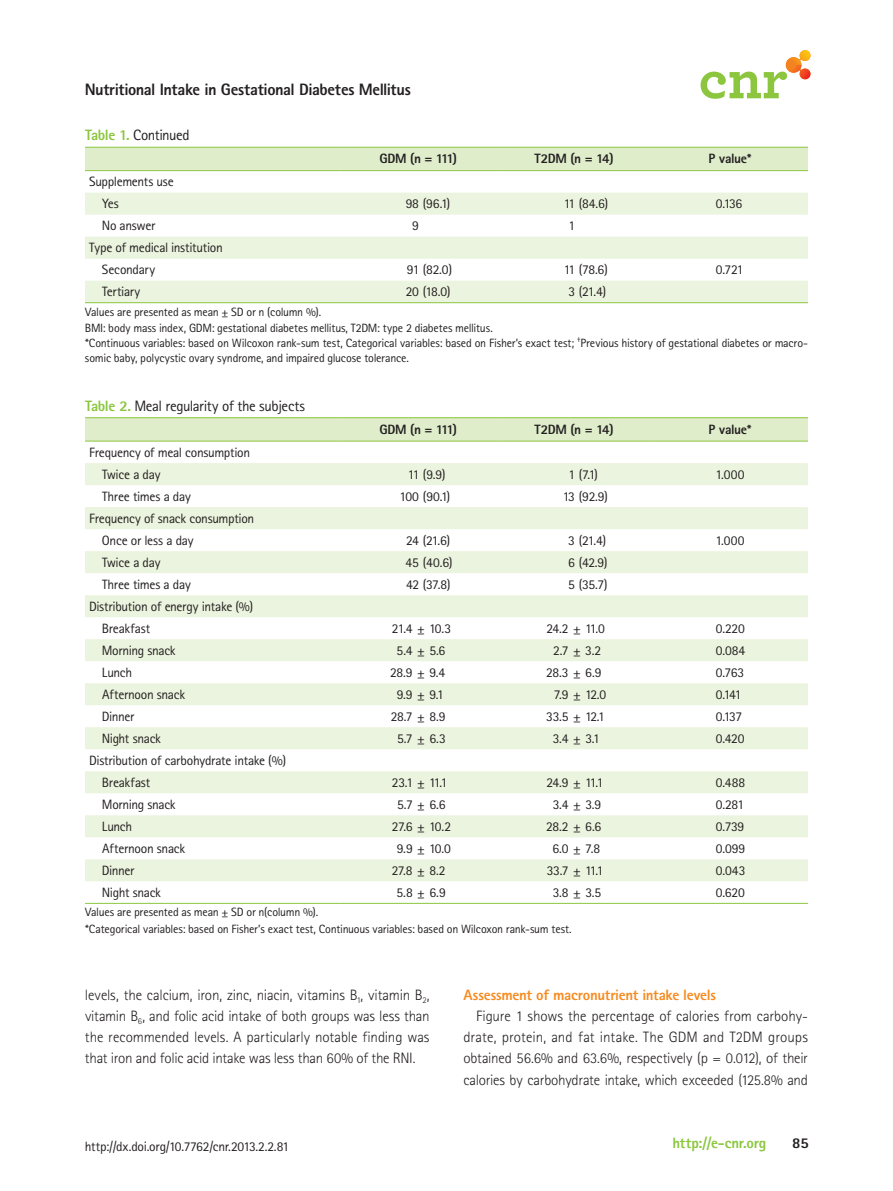
<style>
.page{position:relative;width:893px;height:1191px;background:#fff}
.page>*{position:absolute;margin:0;border:0;box-sizing:border-box;transform-origin:0 0}
.t1{font:800 16.5px "Rotis Sans Serif Std";letter-spacing:-.025em;color:#231f20}
.t2{font:300 15px/21.3px "Rotis Sans Serif Std";letter-spacing:-.02em;color:#231f20;text-align:justify}
.t3{font:15px "Rotis Sans Serif Std";letter-spacing:-.025em;color:#231f20}
.t4{font:800 15px "Rotis Sans Serif Std";letter-spacing:-.02em;color:#f68b1f}
.t5{font:800 15px "Rotis Sans Serif Std";letter-spacing:-.01em;color:#8bc63e}
.t6{font:800 15px "Rotis Sans Serif Std";color:#231f20}
.t7{font:13.5px/22px "Rotis Sans Serif Std";letter-spacing:-.025em;color:#231f20}
.t8{font:800 13.5px "Rotis Sans Serif Std";letter-spacing:-.025em;color:#231f20}
.t9{font:12px/16.5px "Rotis Sans Serif Std";letter-spacing:-.02em;color:#231f20}
.t10{font:7.05px "Rotis Sans Serif Std";color:#231f20}
.s1{font-weight:800;color:#8bc63e}
</style>
<div class="page">
<svg style="left:701px;top:63px;width:106px;height:36px"></svg>
<img style="left:786px;top:50px;width:24px;height:29px">
<div style="left:787px;top:60px;width:9px;height:10px;background:#f58220;border-radius:50%"></div>
<div style="left:85px;top:148px;width:723px;height:22px;background:#dfedcb"></div>
<svg style="left:85px;top:171px;width:723px;height:22px"></svg>
<svg style="left:85px;top:193px;width:723px;height:109px;fill:#ebf4de"></svg>
<hr style="left:85px;top:147px;width:255px;height:1px;background:#8bc63e">
<hr style="left:340px;top:147px;width:156px;height:1px;background:#8bc63e">
<hr style="left:496px;top:147px;width:156px;height:1px;background:#8bc63e">
<hr style="left:652px;top:147px;width:156px;height:1px;background:#8bc63e">
<hr style="left:85px;top:302px;width:255px;height:1px;background:#8bc63e">
<hr style="left:340px;top:302px;width:156px;height:1px;background:#8bc63e">
<hr style="left:496px;top:302px;width:156px;height:1px;background:#8bc63e">
<hr style="left:652px;top:302px;width:156px;height:1px;background:#8bc63e">
<hr style="left:85px;top:170px;width:255px;height:1px;background:#8bc63e">
<hr style="left:340px;top:170px;width:156px;height:1px;background:#8bc63e">
<hr style="left:496px;top:170px;width:156px;height:1px;background:#8bc63e">
<hr style="left:652px;top:170px;width:156px;height:1px;background:#8bc63e">
<svg style="left:85px;top:418px;width:723px;height:23px;background:#dcebc7"></svg>
<svg style="left:85px;top:881px;width:723px;height:22px"></svg>
<svg style="left:85px;top:463px;width:723px;height:418px;fill:#ebf4de"></svg>
<hr style="left:85px;top:417px;width:255px;height:1px;background:#8bc63e">
<hr style="left:340px;top:417px;width:156px;height:1px;background:#8bc63e">
<hr style="left:496px;top:417px;width:156px;height:1px;background:#8bc63e">
<hr style="left:652px;top:417px;width:156px;height:1px;background:#8bc63e">
<hr style="left:85px;top:441px;width:255px;height:1px;background:#8bc63e">
<hr style="left:340px;top:441px;width:156px;height:1px;background:#8bc63e">
<hr style="left:496px;top:441px;width:156px;height:1px;background:#8bc63e">
<hr style="left:652px;top:441px;width:156px;height:1px;background:#8bc63e">
<hr style="left:85px;top:903px;width:255px;height:1px;background:#8bc63e">
<hr style="left:340px;top:903px;width:156px;height:1px;background:#8bc63e">
<hr style="left:496px;top:903px;width:156px;height:1px;background:#8bc63e">
<hr style="left:652px;top:903px;width:156px;height:1px;background:#8bc63e">
<p class="t1" style="left:85px;top:79px;width:327px">Nutritional Intake in Gestational Diabetes Mellitus</p>
<p class="t3" style="left:85px;top:126px;width:106px"><span class="s1">Table 1.</span> Continued</p>
<p class="t7" style="left:102px;top:170px;width:73px;text-indent:-13px">Supplements use<br>Yes</p>
<p class="t8" style="left:379px;top:150px;width:79px">GDM (n = 111)</p>
<p class="t8" style="left:535px;top:150px;width:81px">T2DM (n = 14)</p>
<p class="t8" style="left:708px;top:150px;width:44px">P value*</p>
<p class="t7" style="left:406px;top:192px;width:46px">98 (96.1)</p>
<p class="t7" style="left:564px;top:192px;width:46px">11 (84.6)</p>
<p class="t7" style="left:716px;top:192px;width:28px">0.136</p>
<p class="t7" style="left:102px;top:214px;width:55px">No answer</p>
<p class="t7" style="left:412px;top:214px;width:8px">9</p>
<p class="t7" style="left:568px;top:214px;width:8px">1</p>
<p class="t7" style="left:102px;top:236px;width:122px;text-indent:-13px">Type of medical institution<br>Secondary</p>
<p class="t7" style="left:407px;top:258px;width:47px">91 (82.0)</p>
<p class="t7" style="left:564px;top:258px;width:45px">11 (78.6)</p>
<p class="t7" style="left:716px;top:258px;width:29px">0.721</p>
<p class="t7" style="left:102px;top:280px;width:40px">Tertiary</p>
<p class="t7" style="left:406px;top:280px;width:46px">20 (18.0)</p>
<p class="t7" style="left:568px;top:280px;width:40px">3 (21.4)</p>
<p class="t9" style="left:85px;top:303px;width:409px">Values are presented as mean ± SD or n (column %).<br>BMI: body mass index, GDM: gestational diabetes mellitus, T2DM: type 2 diabetes mellitus.</p>
<p class="t9" style="left:85px;top:335px;width:491px">*Continuous variables: based on Wilcoxon rank-sum test, Categorical variables: based on Fisher’s exact test;</p>
<p class="t10" style="left:577px;top:335px;width:5px">†</p>
<p class="t9" style="left:580px;top:335px;width:229px">Previous history of gestational diabetes or macro-</p>
<p class="t9" style="left:85px;top:350px;width:325px">somic baby, polycystic ovary syndrome, and impaired glucose tolerance.</p>
<p class="t3" style="left:85px;top:396px;width:221px"><span class="s1">Table 2.</span> Meal regularity of the subjects</p>
<p class="t8" style="left:379px;top:421px;width:79px">GDM (n = 111)</p>
<p class="t8" style="left:535px;top:421px;width:81px">T2DM (n = 14)</p>
<p class="t8" style="left:708px;top:421px;width:44px">P value*</p>
<p class="t7" style="left:102px;top:441px;width:150px;text-indent:-13px">Frequency of meal consumption<br>Twice a day</p>
<p class="t7" style="left:408px;top:463px;width:39px">11 (9.9)</p>
<p class="t7" style="left:569px;top:463px;width:31px">1 (7.1)</p>
<p class="t7" style="left:715px;top:463px;width:30px">1.000</p>
<p class="t7" style="left:102px;top:485px;width:90px">Three times a day</p>
<p class="t7" style="left:400px;top:485px;width:52px">100 (90.1)</p>
<p class="t7" style="left:563px;top:485px;width:47px">13 (92.9)</p>
<p class="t7" style="left:102px;top:507px;width:154px;text-indent:-13px">Frequency of snack consumption<br>Once or less a day</p>
<p class="t7" style="left:406px;top:529px;width:46px">24 (21.6)</p>
<p class="t7" style="left:568px;top:529px;width:40px">3 (21.4)</p>
<p class="t7" style="left:715px;top:529px;width:30px">1.000</p>
<p class="t7" style="left:102px;top:551px;width:60px">Twice a day</p>
<p class="t7" style="left:406px;top:551px;width:48px">45 (40.6)</p>
<p class="t7" style="left:568px;top:551px;width:41px">6 (42.9)</p>
<p class="t7" style="left:102px;top:573px;width:90px">Three times a day</p>
<p class="t7" style="left:406px;top:573px;width:46px">42 (37.8)</p>
<p class="t7" style="left:568px;top:573px;width:41px">5 (35.7)</p>
<p class="t7" style="left:102px;top:595px;width:153px;text-indent:-13px">Distribution of energy intake (%)<br>Breakfast</p>
<p class="t7" style="left:392px;top:617px;width:61px">21.4 ± 10.3</p>
<p class="t7" style="left:546px;top:617px;width:60px">24.2 ± 11.0</p>
<p class="t7" style="left:716px;top:617px;width:31px">0.220</p>
<p class="t7" style="left:102px;top:639px;width:75px">Morning snack</p>
<p class="t7" style="left:397px;top:639px;width:50px">5.4 ± 5.6</p>
<p class="t7" style="left:553px;top:639px;width:50px">2.7 ± 3.2</p>
<p class="t7" style="left:716px;top:639px;width:31px">0.084</p>
<p class="t7" style="left:102px;top:661px;width:32px">Lunch</p>
<p class="t7" style="left:390px;top:661px;width:56px">28.9 ± 9.4</p>
<p class="t7" style="left:546px;top:661px;width:57px">28.3 ± 6.9</p>
<p class="t7" style="left:716px;top:661px;width:30px">0.763</p>
<p class="t7" style="left:102px;top:683px;width:85px">Afternoon snack</p>
<p class="t7" style="left:397px;top:683px;width:49px">9.9 ± 9.1</p>
<p class="t7" style="left:554px;top:683px;width:54px">7.9 ± 12.0</p>
<p class="t7" style="left:716px;top:683px;width:27px">0.141</p>
<p class="t7" style="left:102px;top:705px;width:34px">Dinner</p>
<p class="t7" style="left:391px;top:705px;width:56px">28.7 ± 8.9</p>
<p class="t7" style="left:546px;top:705px;width:60px">33.5 ± 12.1</p>
<p class="t7" style="left:716px;top:705px;width:28px">0.137</p>
<p class="t7" style="left:102px;top:727px;width:61px">Night snack</p>
<p class="t7" style="left:397px;top:727px;width:50px">5.7 ± 6.3</p>
<p class="t7" style="left:553px;top:727px;width:49px">3.4 ± 3.1</p>
<p class="t7" style="left:716px;top:727px;width:30px">0.420</p>
<p class="t7" style="left:102px;top:749px;width:186px;text-indent:-13px">Distribution of carbohydrate intake (%)<br>Breakfast</p>
<p class="t7" style="left:392px;top:771px;width:57px">23.1 ± 11.1</p>
<p class="t7" style="left:546px;top:771px;width:59px">24.9 ± 11.1</p>
<p class="t7" style="left:716px;top:771px;width:31px">0.488</p>
<p class="t7" style="left:102px;top:793px;width:75px">Morning snack</p>
<p class="t7" style="left:397px;top:793px;width:50px">5.7 ± 6.6</p>
<p class="t7" style="left:553px;top:793px;width:50px">3.4 ± 3.9</p>
<p class="t7" style="left:716px;top:793px;width:30px">0.281</p>
<p class="t7" style="left:102px;top:815px;width:32px">Lunch</p>
<p class="t7" style="left:392px;top:815px;width:61px">27.6 ± 10.2</p>
<p class="t7" style="left:546px;top:815px;width:57px">28.2 ± 6.6</p>
<p class="t7" style="left:716px;top:815px;width:30px">0.739</p>
<p class="t7" style="left:102px;top:837px;width:85px">Afternoon snack</p>
<p class="t7" style="left:397px;top:837px;width:56px">9.9 ± 10.0</p>
<p class="t7" style="left:552px;top:837px;width:49px">6.0 ± 7.8</p>
<p class="t7" style="left:716px;top:837px;width:31px">0.099</p>
<p class="t7" style="left:102px;top:859px;width:34px">Dinner</p>
<p class="t7" style="left:392px;top:859px;width:55px">27.8 ± 8.2</p>
<p class="t7" style="left:547px;top:859px;width:58px">33.7 ± 11.1</p>
<p class="t7" style="left:716px;top:859px;width:31px">0.043</p>
<p class="t7" style="left:102px;top:881px;width:61px">Night snack</p>
<p class="t7" style="left:396px;top:881px;width:51px">5.8 ± 6.9</p>
<p class="t7" style="left:553px;top:881px;width:50px">3.8 ± 3.5</p>
<p class="t7" style="left:716px;top:881px;width:31px">0.620</p>
<p class="t9" style="left:85px;top:904px;width:488px">Values are presented as mean ± SD or n(column %).<br>*Categorical variables: based on Fisher’s exact test, Continuous variables: based on Wilcoxon rank-sum test.</p>
<p class="t2" style="left:85px;top:984px;width:346px">levels, the calcium, iron, zinc, niacin, vitamins B<sub>1</sub>, vitamin B<sub>2</sub>, vitamin B<sub>6</sub>, and folic acid intake of both groups was less than the recommended levels. A particularly notable finding was that iron and folic acid intake was less than 60% of the RNI.</p>
<p class="t4" style="left:463px;top:985px;width:254px">Assessment of macronutrient intake levels</p>
<p class="t2" style="left:463px;top:1005px;width:346px;text-indent:13px">Figure 1 shows the percentage of calories from carbohy&shy;drate, protein, and fat intake. The GDM and T2DM groups obtained 56.6% and 63.6%, respectively (p = 0.012), of their calories by carbohydrate intake, which exceeded (125.8% and</p>
<p class="t7" style="left:85px;top:1135px;width:206px">http://dx.doi.org/10.7762/cnr.2013.2.2.81</p>
<p class="t5" style="left:672px;top:1133px;width:95px">http://e-cnr.org</p>
<p class="t6" style="left:792px;top:1133px;width:18px">85</p>
</div>
